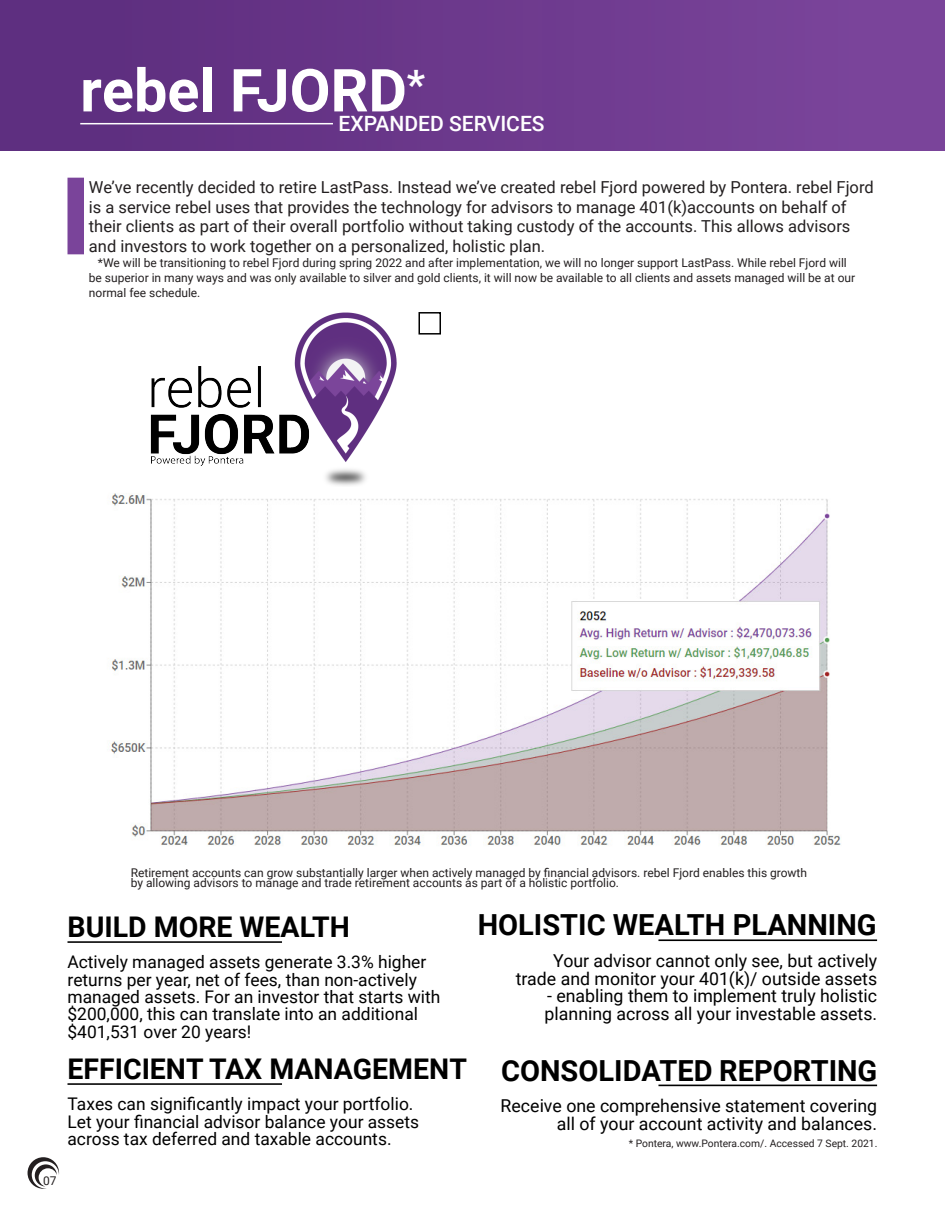
<style>
.page{position:relative;width:945px;height:1215px;background:#fff}
.page>*{position:absolute;margin:0;border:0;box-sizing:border-box;transform-origin:0 0}
.t1{font:700 59.4px "Roboto";color:#fff}
.t2{font:700 29.1px "Roboto";color:#000}
.t3{font:700 28.5px "Roboto";color:#000}
.t4{font:500 21.15px "Roboto";color:#fff}
.t5{font:17.7px/17.7px "Roboto";color:#000;text-align:right}
.t6{font:17.4px/17.4px "Roboto";color:#000}
.t7{font:16.5px/19.8px "Roboto";color:#231f20}
.t8{font:12px/14.7px "Roboto";color:#231f20}
.t9{font:10.35px "Roboto";color:#231f20}
</style>
<div class="page">
<svg style="left:28px;top:1157px;width:31px;height:32px"></svg>
<div style="left:1px;top:0;width:931px;height:150px;background:linear-gradient(to right,#5c2d7d,#7c459c)"></div>
<div style="left:68px;top:178px;width:16px;height:76px;background:#7a449a"></div>
<div style="left:932px;top:0;width:13px;height:150px;background:#7a449a"></div>
<hr style="left:80px;top:123px;width:253px;height:1px;background:#fff">
<hr style="left:68px;top:941px;width:214px;height:2px;background:#000">
<hr style="left:68px;top:1083px;width:214px;height:2px;background:#000">
<hr style="left:658px;top:939px;width:219px;height:2px;background:#000">
<hr style="left:658px;top:1085px;width:219px;height:1px;background:#000">
<div style="left:418px;top:312px;width:23px;height:23px;border:2px solid #000"></div>
<img style="left:150px;top:312px;width:247px;height:174px">
<img style="left:111px;top:493px;width:730px;height:353px">
<p class="t1" style="left:80px;top:49px;width:347px">rebel FJORD<sup>*</sup></p>
<p class="t4" style="left:339px;top:109px;width:208px">EXPANDED SERVICES</p>
<p class="t7" style="left:89px;top:176px;width:786px">We’ve recently decided to retire LastPass. Instead we’ve created rebel Fjord powered by Pontera. rebel Fjord is a service rebel uses that provides the technology for advisors to manage 401(k)accounts on behalf of their clients as part of their overall portfolio without taking custody of the accounts. This allows advisors and investors to work together on a personalized, holistic plan.</p>
<p class="t8" style="left:89px;top:255px;width:768px;text-indent:9px">*We will be transitioning to rebel Fjord during spring 2022 and after implementation, we will no longer support LastPass. While rebel Fjord will be superior in many ways and was only available to silver and gold clients, it will now be available to all clients and assets managed will be at our normal fee schedule.</p>
<p class="t8" style="left:43px;top:1173px;width:15px">07</p>
<p class="t8" style="left:131px;top:867px;width:678px;line-height:10.2px">Retirement accounts can grow substantially larger when actively managed by financial advisors. rebel Fjord enables this growth by allowing advisors to manage and trade retirement accounts as part of a holistic portfolio.</p>
<p class="t3" style="left:68px;top:906px;width:284px">BUILD MORE WEALTH</p>
<p class="t2" style="left:478px;top:904px;width:400px">HOLISTIC WEALTH PLANNING</p>
<p class="t6" style="left:68px;top:953px;width:374px">Actively managed assets generate 3.3% higher returns per year, net of fees, than non-actively managed assets. For an investor that starts with $200,000, this can translate into an additional $401,531 over 20 years!</p>
<p class="t5" style="left:516px;top:951px;width:363px">Your advisor cannot only see, but actively trade and monitor your 401(k)/ outside assets</p>
<p class="t5" style="left:545px;top:987px;width:334px;text-align:left">- enabling them to implement truly holistic planning across all your investable assets.</p>
<p class="t3" style="left:68px;top:1049px;width:401px">EFFICIENT TAX MANAGEMENT</p>
<p class="t2" style="left:501px;top:1050px;width:378px">CONSOLIDATED REPORTING</p>
<p class="t6" style="left:68px;top:1095px;width:353px">Taxes can significantly impact your portfolio.<br>Let your financial advisor balance your assets across tax deferred and taxable accounts.</p>
<p class="t5" style="left:501px;top:1096px;width:378px">Receive one comprehensive statement covering all of your account activity and balances.</p>
<p class="t9" style="left:629px;top:1136px;width:250px">* Pontera, www.Pontera.com/. Accessed 7 Sept. 2021.</p>
</div>
